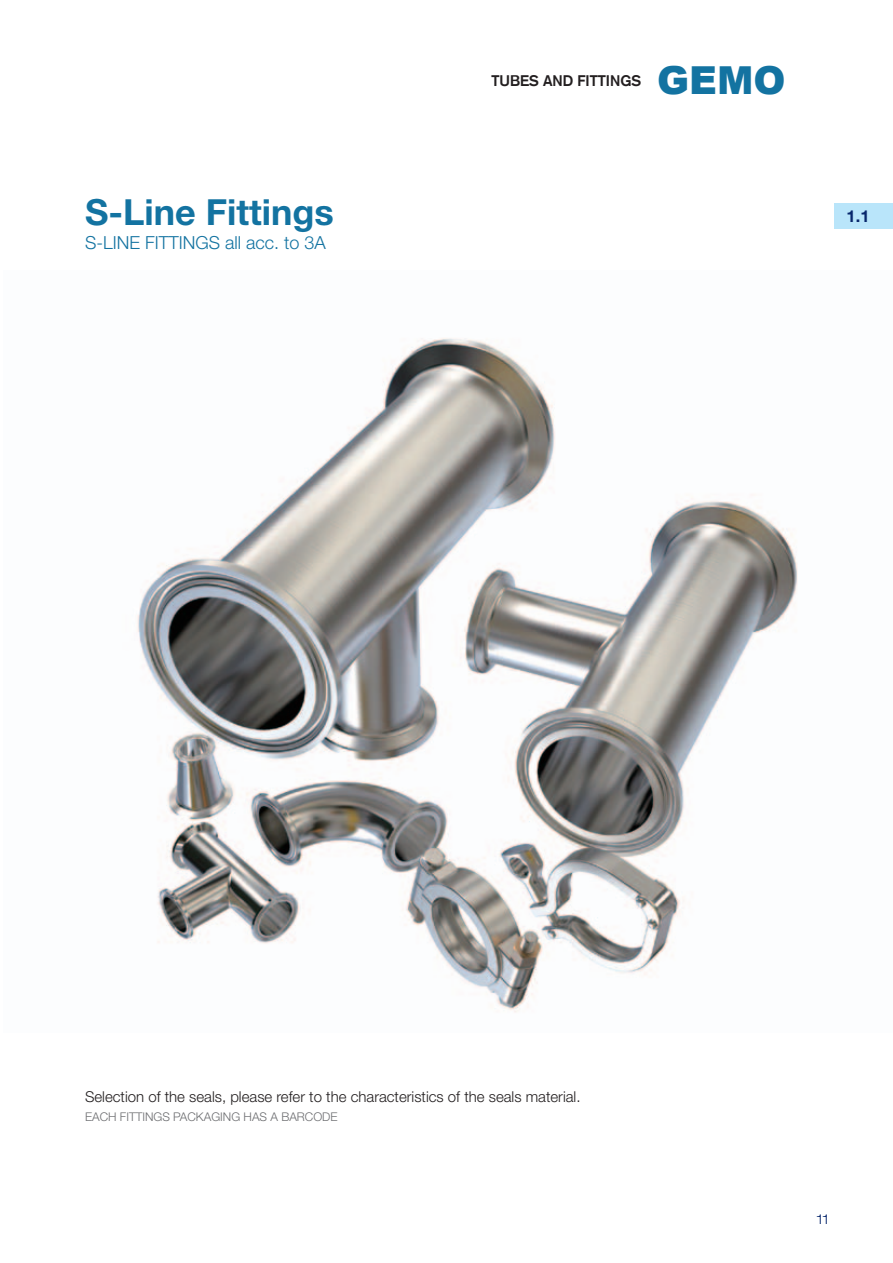
<style>
.page{position:relative;width:893px;height:1263px;background:#fff}
.page>*{position:absolute;margin:0;border:0;box-sizing:border-box;transform-origin:0 0}
.t1{font:900 38.55px "Arial";color:#1373a1}
.t2{font:700 36px "Helvetica Neue LT Pro";color:#1373a1}
.t3{font:300 18px "Helvetica Neue LT Pro";color:#1373a1}
._1_1{font:700 16.5px "Helvetica Neue LT Pro";color:#08276c}
.t4{font:300 15px "Helvetica Neue LT Pro";color:#231f20}
.t5{font:700 15px "Akzidenz Grotesk";color:#231f20}
.t6{font:300 expanded 13.5px "Helvetica Neue LT Pro";color:#08276c}
.t7{font:300 12px "Helvetica Neue LT Pro";color:#6c6d70}
</style>
<div class="page">
<div style="left:834px;top:203px;width:59px;height:26px;background:#b9e5fa"></div>
<img style="left:137px;top:338px;width:661px;height:674px">
<p class="t2" style="left:85px;top:190px;width:250px">S-Line Fittings</p>
<p class="t3" style="left:85px;top:232px;width:242px">S-LINE FITTINGS all acc. to 3A</p>
<p class="t5" style="left:491px;top:72px;width:151px">TUBES AND FITTINGS</p>
<p class="t1" style="left:657px;top:52px;width:130px">GEMO</p>
<p class="_1_1" style="left:847px;top:206px;width:24px">1.1</p>
<p class="t4" style="left:85px;top:1087px;width:497px">Selection of the seals, please refer to the characteristics of the seals material.</p>
<p class="t7" style="left:85px;top:1109px;width:254px">EACH FITTINGS PACKAGING HAS A BARCODE</p>
<p class="t6" style="left:817px;top:1211px;width:13px">11</p>
</div>
